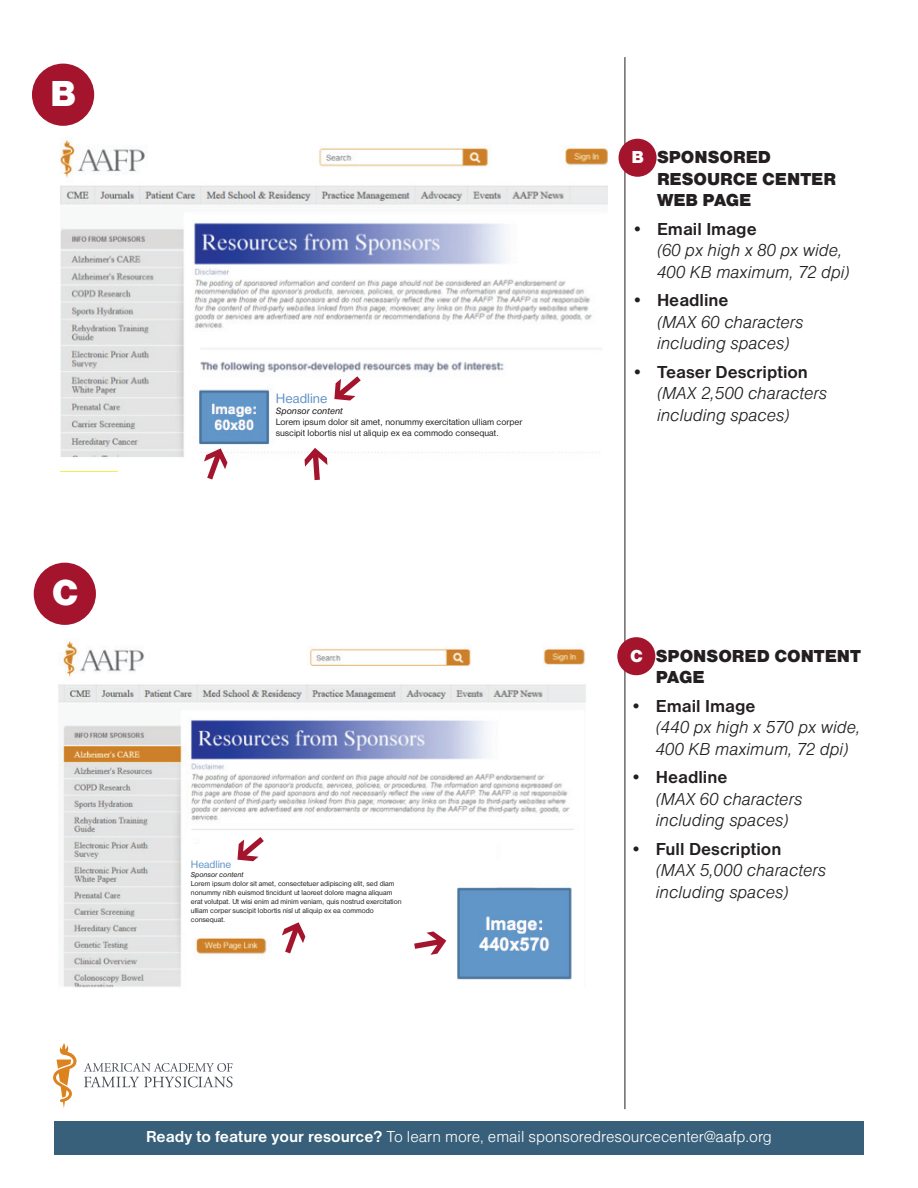
<style>
.page{position:relative;width:918px;height:1188px;background:#fff}
.page>*{position:absolute;margin:0;border:0;box-sizing:border-box;transform-origin:0 0}
.t1{font:37.5px "Nimbus San D Blac";color:#fff}
.t2{font:18px/21.6px "Nimbus San D Ligh Ital";color:#231f20}
.t3{font:700 18px "Nimbus San D";color:#231f20}
.t4{font:18px/21.6px "Nimbus San D Blac";color:#231f20}
.t5{font:16.5px "Nimbus San D Ligh";color:#fff}
.t6{font:14.1px "Nimbus San D";color:#5d92c5}
.t7{font:11.1px "Nimbus San D";color:#5d92c5}
.t8{font:9.45px/11.2px "Nimbus San D";color:#231f20}
.t9{font:italic 9.45px "Nimbus San D";color:#231f20}
.t10{font:7.5px/9px "Nimbus San D";color:#231f20}
.t11{font:italic 7.35px "Nimbus San D";color:#231f20}
.s1{color:#fff}
.s2{font-family:"Nimbus San D Ligh";font-weight:400}
.s3{font-family:"Nimbus San D";font-weight:700}
</style>
<div class="page">
<svg style="left:84px;top:1063px;width:149px;height:24px"></svg>
<svg style="left:53px;top:1043px;width:24px;height:65px"></svg>
<img style="left:58px;top:641px;width:528px;height:347px">
<img style="left:60px;top:117px;width:547px;height:348px">
<div style="left:276px;top:387px;width:304px;height:55px;background:#fff"></div>
<div style="left:32px;top:64px;width:62px;height:62px;background:#a4142c;border-radius:50%"></div>
<hr style="left:625px;top:57px;width:1px;height:1052px;background:#231f20">
<div style="left:619px;top:139px;width:38px;height:38px;background:#a4142c;border-radius:50%"></div>
<svg style="left:204px;top:448px;width:23px;height:32px"></svg>
<svg style="left:305px;top:448px;width:22px;height:32px"></svg>
<svg style="left:334px;top:376px;width:27px;height:25px"></svg>
<div style="left:617px;top:637px;width:38px;height:38px;background:#a4142c;border-radius:50%"></div>
<div style="left:34px;top:563px;width:62px;height:62px;background:#a4142c;border-radius:50%"></div>
<div style="left:183px;top:844px;width:239px;height:88px;background:#fff"></div>
<svg style="left:200px;top:834px;width:296px;height:121px"></svg>
<div style="left:54px;top:1121px;width:810px;height:34px;background:#38607a"></div>
<h1 class="t1" style="left:50px;top:72px;width:28px">B</h1>
<h1 class="t1" style="left:52px;top:571px;width:28px">C</h1>
<h3 class="t6" style="left:276px;top:390px;width:53px">Headline</h3>
<p class="t9" style="left:276px;top:405px;width:69px">Sponsor content</p>
<p class="t8" style="left:276px;top:416px;width:248px">Lorem ipsum dolor sit amet, nonummy exercitation ulliam corper suscipit lobortis nisl ut aliquip ex ea commodo consequat.</p>
<h3 class="t7" style="left:191px;top:858px;width:42px">Headline</h3>
<p class="t11" style="left:191px;top:870px;width:54px">Sponsor content</p>
<p class="t10" style="left:191px;top:879px;width:212px">Lorem ipsum dolor sit amet, consectetuer adipiscing elit, sed diam nonummy nibh euismod tincidunt ut laoreet dolore magna aliquam erat volutpat. Ut wisi enim ad minim veniam, quis nostrud exercitation ulliam corper suscipit lobortis nisl ut aliquip ex ea commodo consequat.</p>
<h2 class="t4" style="left:657px;top:146px;width:180px;text-indent:-26px"><span class="s1">B</span> SPONSORED<br>RESOURCE CENTER<br>WEB PAGE</h2>
<h2 class="t3" style="left:632px;top:219px;width:127px"><span class="s2">•</span> Email Image</h2>
<h2 class="t2" style="left:657px;top:239px;width:194px">(60 px high x 80 px wide,<br>400 KB maximum, 72 dpi)</h2>
<h2 class="t3" style="left:632px;top:290px;width:99px"><span class="s2">•</span> Headline</h2>
<h2 class="t2" style="left:657px;top:311px;width:148px">(MAX 60 characters including spaces)</h2>
<h2 class="t3" style="left:632px;top:362px;width:178px"><span class="s2">•</span> Teaser Description</h2>
<h2 class="t2" style="left:657px;top:383px;width:172px">(MAX 2,500 characters including spaces)</h2>
<h2 class="t4" style="left:656px;top:645px;width:207px;text-indent:-26px"><span class="s1">C</span> SPONSORED CONTENT<br>PAGE</h2>
<h2 class="t3" style="left:630px;top:695px;width:127px"><span class="s2">•</span> Email Image</h2>
<h2 class="t2" style="left:656px;top:716px;width:206px">(440 px high x 570 px wide,<br>400 KB maximum, 72 dpi)</h2>
<h2 class="t3" style="left:630px;top:767px;width:99px"><span class="s2">•</span> Headline</h2>
<h2 class="t2" style="left:656px;top:788px;width:148px">(MAX 60 characters including spaces)</h2>
<h2 class="t3" style="left:630px;top:839px;width:153px"><span class="s2">•</span> Full Description</h2>
<h2 class="t2" style="left:656px;top:859px;width:172px">(MAX 5,000 characters including spaces)</h2>
<h3 class="t5" style="left:146px;top:1128px;width:627px"><span class="s3">Ready to feature your resource?</span> To learn more, email sponsoredresourcecenter@aafp.org</h3>
</div>
